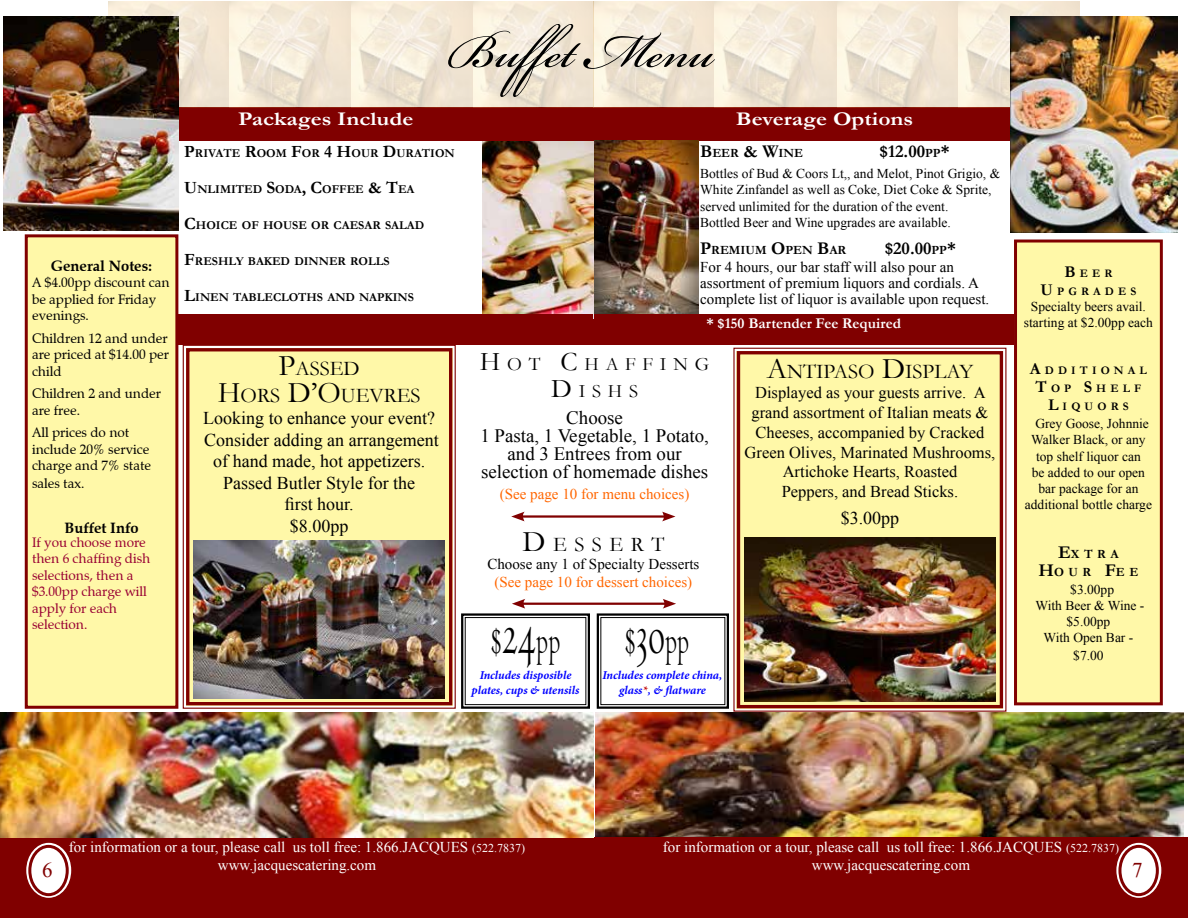
<style>
.page{position:relative;width:1188px;height:918px;background:#fff}
.page>*{position:absolute;margin:0;border:0;box-sizing:border-box;transform-origin:0 0}
.t1{font:75px "Bickham Script MM 400";color:#000}
.t2{font:67.2px "Centaur MT SC";color:#000;scale:.58 1}
.t3{font:21px/27px "Garamond";color:#000;text-align:center}
.t4{font:21px "Times New Roman";color:#800000}
.t5{font:700 19.5px "Garamond";color:#fff;scale:1.2 1}
.t6{font:18.9px/18px "Times New Roman";color:#000;text-align:center}
.t7{font:18.9px/27px "Garamond";letter-spacing:.355em;color:#000;text-align:center}
.t8{font:18px/21.6px "Times New Roman";color:#000;text-align:center}
.t9{font:700 18px "Garamond";color:#000}
.t10{font:16.5px/19.8px "Times New Roman";color:#000;text-align:center}
.t11{font:15px/18px "Times New Roman";color:#fff;text-align:center}
.t12{font:15px/16.2px "Times New Roman";color:#000}
.t13{font:15px "Times New Roman";color:#f60}
.t14{font:700 15px "Garamond";color:#fff}
.t15{font:700 15px "Zapf Calligraphic 801 BT";color:#000}
.t16{font:13.5px/16.2px "Times New Roman";color:#000;text-align:center}
.t17{font:13.5px/16.5px "Zapf Calligraphic 801 BT";color:#000}
.t18{font:13.5px/16.5px "Zapf Calligraphic 801 BT";color:#903}
.t19{font:700 12.6px "Garamond";color:#000}
.t20{font:700 12.6px/18px "Garamond";letter-spacing:.355em;color:#000;text-align:center}
.t21{font:700 12.15px "Garamond";color:#000}
.t22{font:italic 700 12px/14.4px "Minion Pro";letter-spacing:-.005em;color:#00f;text-align:center}
.t23{font:700 11.55px/18px "Garamond";letter-spacing:.355em;color:#000;text-align:center}
.s1{font-size:17.25px}
.s2{font-size:30px}
.s3{font-size:18px}
.s4{font-size:12.6px}
.s5{font-size:27px}
.s6{font-family:"Centaur";font-size:43.2px}
.s7{color:#c00000}
.s8{font-size:16.5px}
.s9{font-size:12px}
</style>
<div class="page">
<div style="left:0;top:837px;width:594px;height:81px;background:#800000"></div>
<div style="left:594px;top:837px;width:594px;height:81px;background:#800000"></div>
<svg style="left:182px;top:345px;width:274px;height:364px;background:#faf0a6"></svg>
<div style="left:186px;top:348px;width:266px;height:357px;border:3px solid #800000"></div>
<div style="left:180px;top:107px;width:831px;height:34px;background:#800000"></div>
<img style="left:594px;top:141px;width:105px;height:173px">
<hr style="left:521px;top:515px;width:145px;height:3px;background:#800000">
<svg style="left:511px;top:512px;width:14px;height:9px"></svg>
<svg style="left:662px;top:512px;width:13px;height:9px"></svg>
<div style="left:1016px;top:241px;width:145px;height:463px;background:#fff8a8"></div>
<div style="left:1014px;top:240px;width:149px;height:465px;border:3px solid #800000"></div>
<img style="left:595px;top:713px;width:589px;height:124px">
<img style="left:108px;top:1px;width:971px;height:106px">
<img style="left:1011px;top:17px;width:167px;height:215px">
<div style="left:593px;top:314px;width:421px;height:31px;background:#800000"></div>
<img style="left:194px;top:540px;width:251px;height:158px">
<div style="left:26px;top:236px;width:151px;height:471px;background:#fff8a8"></div>
<div style="left:25px;top:234px;width:153px;height:475px;border:3px solid #800000"></div>
<img style="left:0;top:713px;width:593px;height:124px">
<img style="left:3px;top:17px;width:175px;height:214px">
<svg style="left:1116px;top:842px;width:46px;height:57px"></svg>
<div style="left:1115px;top:841px;width:48px;height:58px;border:2px solid #800000;border-radius:50%"></div>
<div style="left:1120px;top:846px;width:37px;height:49px;background:#fff;border-radius:50%"></div>
<div style="left:1118px;top:845px;width:41px;height:51px;border:3px solid #800000;border-radius:50%"></div>
<svg style="left:26px;top:842px;width:46px;height:57px"></svg>
<div style="left:25px;top:841px;width:48px;height:58px;border:2px solid #800000;border-radius:50%"></div>
<div style="left:30px;top:846px;width:37px;height:49px;background:#fff;border-radius:50%"></div>
<div style="left:28px;top:845px;width:41px;height:51px;border:3px solid #800000;border-radius:50%"></div>
<svg style="left:733px;top:347px;width:274px;height:365px;background:#f8eda5"></svg>
<div style="left:737px;top:351px;width:266px;height:357px;border:3px solid #800000"></div>
<img style="left:745px;top:538px;width:250px;height:163px">
<img style="left:483px;top:142px;width:111px;height:176px">
<div style="left:178px;top:315px;width:415px;height:30px;background:#800000"></div>
<svg style="left:461px;top:599px;width:268px;height:110px"></svg>
<div style="left:600px;top:617px;width:125px;height:88px;border:1px solid #000"></div>
<h1 class="t1" style="left:448px;top:10px;width:267px">Buffet Menu</h1>
<p class="t15" style="left:51px;top:257px;width:103px">General Notes:</p>
<p class="t17" style="left:32px;top:274px;width:139px">A $4.00pp discount can be applied for Friday evenings.</p>
<p class="t17" style="left:32px;top:330px;width:139px;text-align:justify">Children 12 and under are priced at $14.00 per child</p>
<p class="t17" style="left:32px;top:385px;width:131px">Children 2 and under are free.</p>
<p class="t17" style="left:32px;top:424px;width:121px">All prices do not include 20% service charge and 7% state</p>
<p class="t17" style="left:32px;top:475px;width:54px">sales tax.</p>
<p class="t15" style="left:65px;top:519px;width:76px">Buffet Info</p>
<p class="t18" style="left:32px;top:534px;width:120px">If you choose more then 6 chaffing dish selections, then a $3.00pp charge will apply for each selection.</p>
<h3 class="t5" style="left:238px;top:107px;width:148px">Packages Include</h3>
<h3 class="t5" style="left:736px;top:107px;width:149px">Beverage Options</h3>
<p class="t21" style="left:184px;top:145px;width:272px"><span class="s1">P</span>RIVATE <span class="s1">R</span>OOM <span class="s1">F</span>OR <span class="s1">4 H</span>OUR <span class="s1">D</span>URATION</p>
<p class="t21" style="left:184px;top:181px;width:232px"><span class="s1">U</span>NLIMITED <span class="s1">S</span>ODA<span class="s1">, C</span>OFFEE <span class="s1">&amp; T</span>EA</p>
<p class="t21" style="left:184px;top:217px;width:241px"><span class="s1">C</span>HOICE OF HOUSE OR CAESAR SALAD</p>
<p class="t21" style="left:184px;top:253px;width:207px"><span class="s1">F</span>RESHLY BAKED DINNER ROLLS</p>
<p class="t21" style="left:184px;top:289px;width:231px"><span class="s1">L</span>INEN TABLECLOTHS AND NAPKINS</p>
<h3 class="t3" style="left:218px;top:355px;width:204px"><span class="s2">P</span>ASSED<br><span class="s2">H</span>ORS <span class="s2">D’O</span>UEVRES</h3>
<h3 class="t8" style="left:203px;top:407px;width:237px">Looking to enhance your event?<br>Consider adding an arrangement of hand made, hot appetizers.<br>Passed Butler Style for the<br>first hour.<br>$8.00pp</h3>
<p class="t19" style="left:700px;top:146px;width:104px"><span class="s3">B</span>EER <span class="s3">&amp; W</span>INE</p>
<h3 class="t9" style="left:880px;top:141px;width:71px">$12.00<span class="s4">PP</span>*</h3>
<p class="t16" style="left:700px;top:165px;width:302px;text-align:left">Bottles of Bud &amp; Coors Lt,, and Melot, Pinot Grigio, &amp; White Zinfandel as well as Coke, Diet Coke &amp; Sprite, served unlimited for the duration of the event.<br>Bottled Beer and Wine upgrades are available.</p>
<p class="t19" style="left:700px;top:242px;width:148px"><span class="s3">P</span>REMIUM <span class="s3">O</span>PEN <span class="s3">B</span>AR</p>
<h3 class="t9" style="left:885px;top:237px;width:73px">$20.00<span class="s4">PP</span>*</h3>
<p class="t12" style="left:700px;top:259px;width:291px">For 4 hours, our bar staff will also pour an assortment of premium liquors and cordials. A complete list of liquor is available upon request.</p>
<p class="t14" style="left:707px;top:314px;width:196px">* $150 Bartender Fee Required</p>
<h3 class="t7" style="left:480px;top:350px;width:231px"><span class="s5">H</span>OT <span class="s5">C</span>HAFFING<br><span class="s5">D</span>ISHS</h3>
<h3 class="t6" style="left:480px;top:408px;width:230px">Choose<br>1 Pasta, 1 Vegetable, 1 Potato, and 3 Entrees from our selection of homemade dishes</h3>
<p class="t13" style="left:500px;top:484px;width:191px">(See page 10 for menu choices)</p>
<h3 class="t3" style="left:522px;top:530px;width:143px"><span class="s2">D</span>ESSERT</h3>
<p class="t12" style="left:487px;top:555px;width:214px">Choose any 1 of Specialty Desserts</p>
<p class="t13" style="left:494px;top:572px;width:199px">(See page 10 for dessert choices)</p>
<h2 class="t2" style="left:491px;top:596px;width:344px">$24<span class="s6">pp</span> $30<span class="s6">pp</span></h2>
<p class="t22" style="left:472px;top:668px;width:109px">Includes disposible plates, cups &amp; utensils</p>
<p class="t22" style="left:603px;top:668px;width:121px">Includes complete china, glass<span class="s7">*</span>, &amp; flatware</p>
<h3 class="t3" style="left:767px;top:358px;width:208px"><span class="s2">A</span>NTIPASO <span class="s2">D</span>ISPLAY</h3>
<p class="t10" style="left:745px;top:382px;width:252px">Displayed as your guests arrive. A grand assortment of Italian meats &amp;<br>Cheeses, accompanied by Cracked<br>Green Olives, Marinated Mushrooms,<br>Artichoke Hearts, Roasted<br>Peppers, and Bread Sticks.</p>
<h3 class="t8" style="left:841px;top:507px;width:60px">$3.00pp</h3>
<p class="t23" style="left:1041px;top:264px;width:97px"><span class="s8">B</span>EER<br><span class="s8">U</span>PGRADES</p>
<p class="t16" style="left:1024px;top:298px;width:130px">Specialty beers avail. starting at $2.00pp each</p>
<p class="t23" style="left:1030px;top:361px;width:27px"><span class="s8">A</span> DD</p>
<p class="t23" style="left:1071px;top:361px;width:77px">ITIONAL</p>
<p class="t23" style="left:1036px;top:379px;width:107px"><span class="s8">T</span>OP <span class="s8">S</span> HELF</p>
<p class="t23" style="left:1048px;top:397px;width:82px"><span class="s8">L</span>IQUORS</p>
<p class="t16" style="left:1025px;top:415px;width:129px">Grey Goose, Johnnie<br>Walker Black, or any top shelf liquor can<br>be added to our open bar package for an additional bottle charge</p>
<p class="t20" style="left:1039px;top:545px;width:101px"><span class="s3">E</span>XTRA<br><span class="s3">H</span>OUR <span class="s3">F</span>EE</p>
<p class="t16" style="left:1036px;top:581px;width:110px">$3.00pp<br>With Beer &amp; Wine - $5.00pp<br>With Open Bar -</p>
<p class="t16" style="left:1073px;top:648px;width:32px">$7.00</p>
<p class="t11" style="left:69px;top:837px;width:458px">for information or a tour, please call us toll free: 1.866.JACQUES <span class="s9">(522.7837) </span>www.jacquescatering.com</p>
<p class="t11" style="left:663px;top:837px;width:458px">for information or a tour, please call us toll free: 1.866.JACQUES <span class="s9">(522.7837) </span>www.jacquescatering.com</p>
<h3 class="t4" style="left:42px;top:856px;width:12px">6</h3>
<h3 class="t4" style="left:1132px;top:856px;width:12px">7</h3>
</div>
